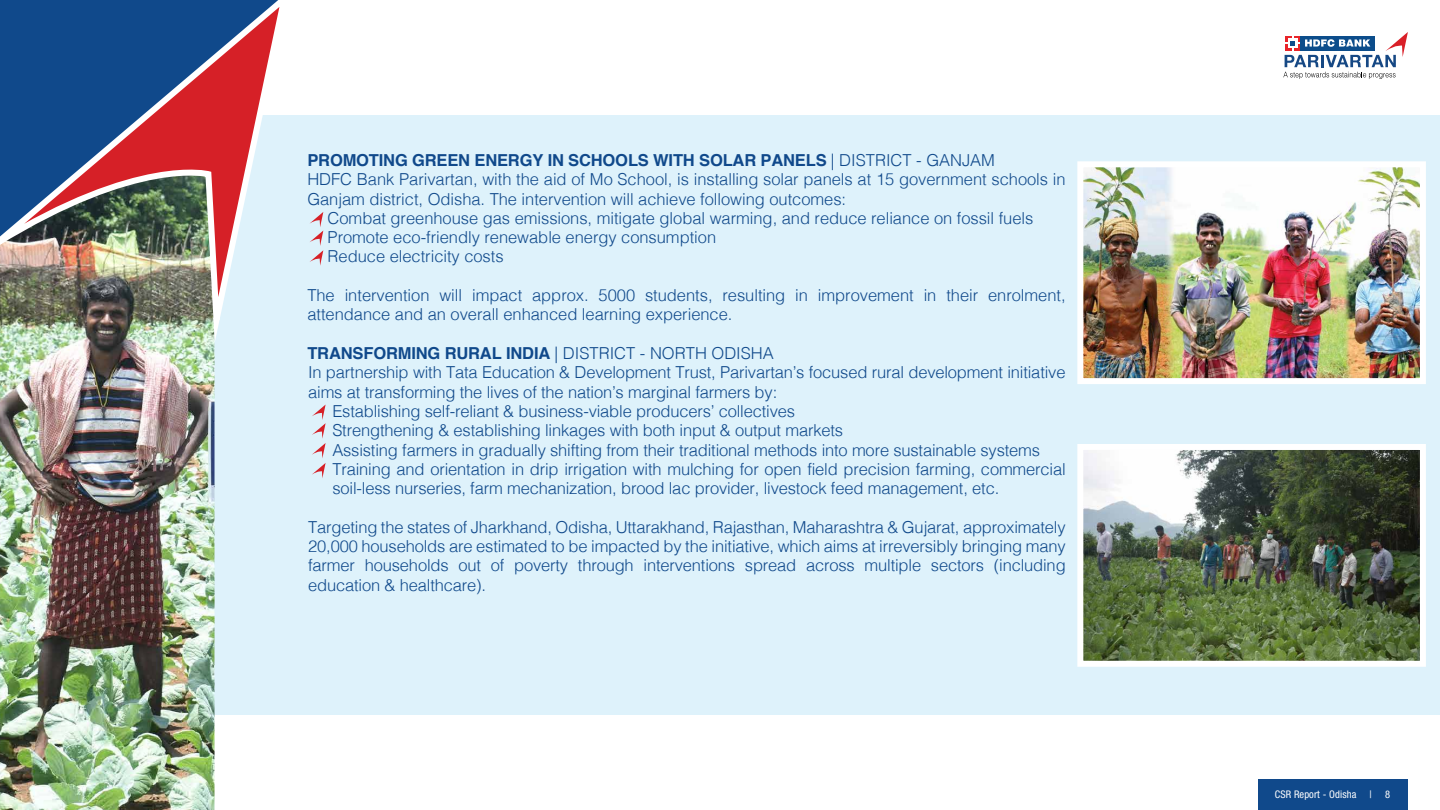
<style>
.page{position:relative;width:1440px;height:810px;background:#fff}
.page>*{position:absolute;margin:0;border:0;box-sizing:border-box;transform-origin:0 0}
.t1{font:300 16.5px/19.3px "Helvetica";letter-spacing:-.01em;color:#10498b}
.t2{font:700 16.5px "Helvetica";letter-spacing:-.01em;color:#10498b}
.t3{font:condensed 10.5px "Helvetica Neue LT Std";letter-spacing:.01em;color:#fff}
.s1{font-weight:300}
</style>
<div class="page">
<div style="left:198px;top:115px;width:1242px;height:599px;background:#def2fb"></div>
<img style="left:0;top:327px;width:286px;height:483px">
<img style="left:0;top:0;width:280px;height:327px">
<div style="left:1258px;top:779px;width:150px;height:31px;background:#10498b"></div>
<img style="left:1084px;top:168px;width:335px;height:209px">
<div style="left:1077px;top:161px;width:349px;height:223px;border:6px solid #fff"></div>
<img style="left:1084px;top:451px;width:335px;height:209px">
<div style="left:1077px;top:444px;width:349px;height:223px;border:6px solid #fff"></div>
<svg style="left:1283px;top:32px;width:125px;height:47px"></svg>
<svg style="left:310px;top:212px;width:13px;height:54px"></svg>
<svg style="left:312px;top:405px;width:14px;height:73px"></svg>
<p class="t2" style="left:307px;top:150px;width:689px">PROMOTING GREEN ENERGY IN SCHOOLS WITH SOLAR PANELS <span class="s1">| DISTRICT - GANJAM</span></p>
<p class="t1" style="left:307px;top:169px;width:760px">HDFC Bank Parivartan, with the aid of Mo School, is installing solar panels at 15 government schools in</p>
<p class="t1" style="left:307px;top:188px;width:540px">Ganjam district, Odisha. The intervention will achieve following outcomes:</p>
<p class="t1" style="left:328px;top:207px;width:707px">Combat greenhouse gas emissions, mitigate global warming, and reduce reliance on fossil fuels</p>
<p class="t1" style="left:328px;top:227px;width:390px">Promote eco-friendly renewable energy consumption</p>
<p class="t1" style="left:328px;top:246px;width:178px">Reduce electricity costs</p>
<p class="t1" style="left:307px;top:284px;width:760px">The intervention will impact approx. 5000 students, resulting in improvement in their enrolment, attendance and an overall enhanced learning experience.</p>
<p class="t2" style="left:307px;top:343px;width:468px">TRANSFORMING RURAL INDIA <span class="s1">| DISTRICT - NORTH ODISHA</span></p>
<p class="t1" style="left:308px;top:362px;width:759px">In partnership with Tata Education &amp; Development Trust, Parivartan’s focused rural development initiative</p>
<p class="t1" style="left:308px;top:381px;width:471px">aims at transforming the lives of the nation’s marginal farmers by:</p>
<p class="t1" style="left:332px;top:400px;width:464px">Establishing self-reliant &amp; business-viable producers’ collectives</p>
<p class="t1" style="left:332px;top:420px;width:512px">Strengthening &amp; establishing linkages with both input &amp; output markets</p>
<p class="t1" style="left:332px;top:439px;width:709px">Assisting farmers in gradually shifting from their traditional methods into more sustainable systems</p>
<p class="t1" style="left:332px;top:458px;width:735px">Training and orientation in drip irrigation with mulching for open field precision farming, commercial</p>
<p class="t1" style="left:332px;top:478px;width:668px">soil-less nurseries, farm mechanization, brood lac provider, livestock feed management, etc.</p>
<p class="t1" style="left:308px;top:516px;width:759px;text-align:justify">Targeting the states of Jharkhand, Odisha, Uttarakhand, Rajasthan, Maharashtra &amp; Gujarat, approximately 20,000 households are estimated to be impacted by the initiative, which aims at irreversibly bringing many farmer households out of poverty through interventions spread across multiple sectors (including education &amp; healthcare).</p>
<p class="t3" style="left:1275px;top:788px;width:83px">CSR Report - Odisha</p>
<p class="t3" style="left:1370px;top:788px;width:4px">|</p>
<p class="t3" style="left:1385px;top:788px;width:7px">8</p>
</div>
